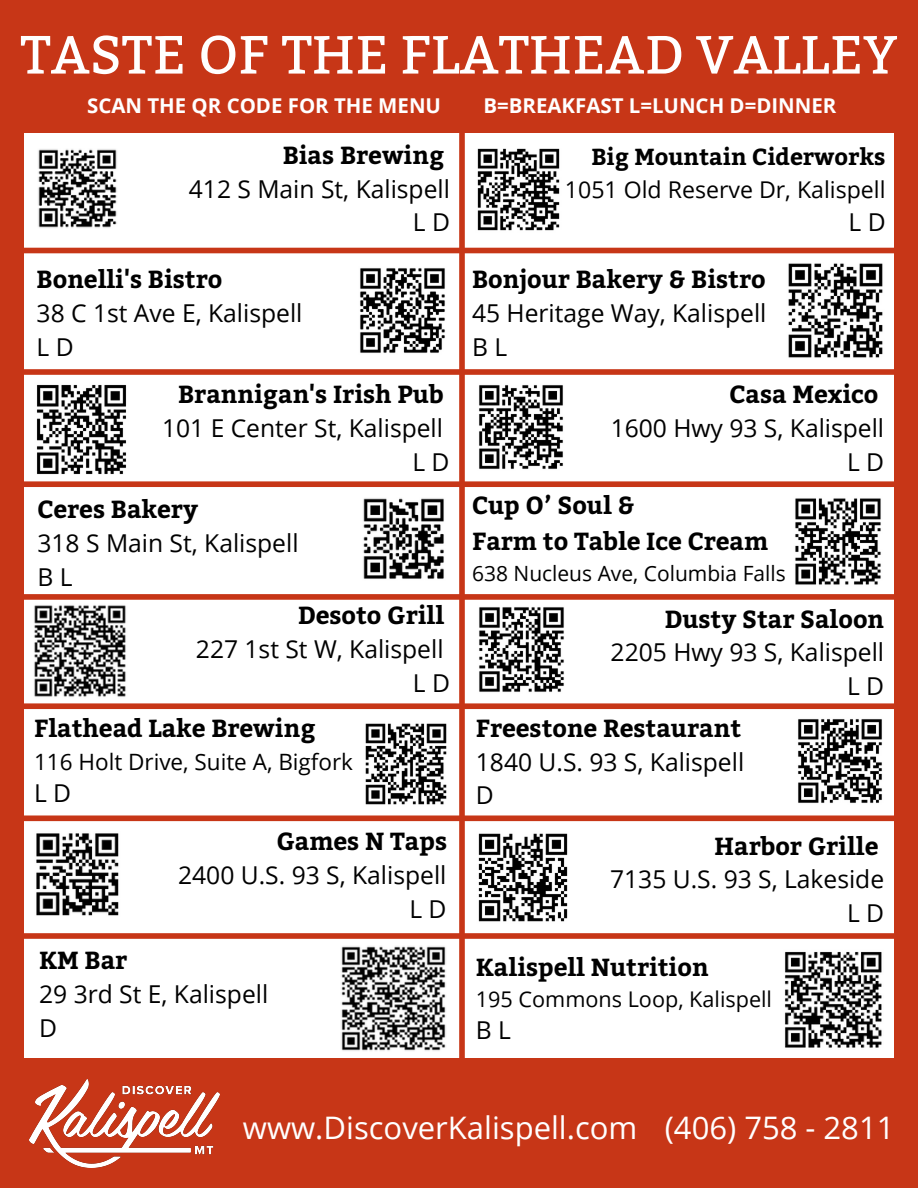
<style>
.page{position:relative;width:918px;height:1188px;background:#fff}
.page>*{position:absolute;margin:0;border:0;box-sizing:border-box;transform-origin:0 0}
.t1{font:53.7px "Bitter";color:#fff}
.t2{font:31.05px "Open Sans";color:#fff}
.t3{font:24.6px/33.8px "Open Sans";color:#000;text-align:right}
.t4{font:700 24.6px "Bitter";color:#000}
.t5{font:23.1px/32.7px "Open Sans";color:#000;text-align:right}
.t6{font:22.5px "Open Sans";color:#000}
.t7{font:21.6px "Open Sans";color:#000}
.t8{font:21px "Open Sans";color:#000}
.t9{font:700 20.4px "Open Sans";color:#fff}
.s1{font-family:"Bitter";font-weight:700}
</style>
<div class="page">
<img style="left:23px;top:133px;width:872px;height:926px">
<div style="left:0;top:0;width:918px;height:133px;background:#c73617"></div>
<div style="left:0;top:0;width:23px;height:1188px;background:#c73617"></div>
<div style="left:895px;top:0;width:23px;height:1188px;background:#c73617"></div>
<div style="left:0;top:1059px;width:918px;height:129px;background:#c73617"></div>
<img style="left:30px;top:1080px;width:190px;height:87px">
<div style="left:0;top:248px;width:909px;height:5px;background:#c73617"></div>
<div style="left:0;top:369px;width:909px;height:6px;background:#c73617"></div>
<div style="left:23px;top:481px;width:895px;height:6px;background:#c73617"></div>
<div style="left:16px;top:594px;width:886px;height:6px;background:#c73617"></div>
<div style="left:23px;top:815px;width:886px;height:6px;background:#c73617"></div>
<div style="left:459px;top:0;width:6px;height:1112px;background:#c73617"></div>
<img style="left:34px;top:147px;width:87px;height:83px">
<img style="left:361px;top:497px;width:86px;height:86px">
<img style="left:356px;top:265px;width:91px;height:90px">
<img style="left:33px;top:830px;width:89px;height:87px">
<img style="left:476px;top:149px;width:85px;height:84px">
<div style="left:23px;top:703px;width:886px;height:6px;background:#c73617"></div>
<img style="left:792px;top:716px;width:92px;height:89px">
<div style="left:16px;top:933px;width:886px;height:6px;background:#c73617"></div>
<img style="left:784px;top:948px;width:101px;height:101px">
<img style="left:784px;top:262px;width:101px;height:97px">
<img style="left:33px;top:382px;width:98px;height:93px">
<img style="left:476px;top:383px;width:89px;height:89px">
<img style="left:791px;top:494px;width:94px;height:94px">
<img style="left:33px;top:603px;width:96px;height:96px">
<img style="left:476px;top:606px;width:89px;height:90px">
<img style="left:363px;top:719px;width:85px;height:89px">
<img style="left:476px;top:830px;width:92px;height:95px">
<img style="left:338px;top:944px;width:109px;height:110px">
<h3 class="t1" style="left:20px;top:23px;width:879px">TASTE OF THE FLATHEAD VALLEY</h3>
<h3 class="t9" style="left:87px;top:92px;width:355px">SCAN THE QR CODE FOR THE MENU</h3>
<h3 class="t9" style="left:484px;top:92px;width:354px">B=BREAKFAST L=LUNCH D=DINNER</h3>
<p class="t5" style="left:565px;top:140px;width:322px"><span class="s1">Big Mountain Ciderworks<br></span>1051 Old Reserve Dr, Kalispell</p>
<p class="t3" style="left:849px;top:204px;width:39px">L D</p>
<h3 class="t3" style="left:189px;top:138px;width:263px"><span class="s1">Bias Brewing<br></span>412 S Main St, Kalispell<br>L D</h3>
<p class="t3" style="left:37px;top:262px;width:267px;text-align:left"><span class="s1">Bonelli's Bistro<br></span>38 C 1st Ave E, Kalispell<br>L D</p>
<h3 class="t3" style="left:472px;top:262px;width:296px;text-align:justify"><span class="s1">Bonjour Bakery &amp; Bistro </span>45 Heritage Way, Kalispell B L</h3>
<p class="t3" style="left:162px;top:377px;width:289px"><span class="s1">Brannigan's Irish Pub<br></span>101 E Center St, Kalispell<br>L D</p>
<h3 class="t3" style="left:611px;top:377px;width:275px"><span class="s1">Casa Mexico<br></span>1600 Hwy 93 S, Kalispell<br>L D</h3>
<h3 class="t3" style="left:37px;top:492px;width:263px;text-align:left"><span class="s1">Ceres Bakery<br></span>318 S Main St, Kalispell<br>B L</h3>
<p class="t3" style="left:196px;top:598px;width:256px"><span class="s1">Desoto Grill<br></span>227 1st St W, Kalispell<br>L D</p>
<p class="t4" style="left:472px;top:488px;width:164px">Cup O’ Soul &amp;</p>
<p class="t4" style="left:472px;top:524px;width:298px">Farm to Table Ice Cream</p>
<h3 class="t8" style="left:472px;top:558px;width:315px">638 Nucleus Ave, Columbia Falls</h3>
<p class="t3" style="left:611px;top:601px;width:275px"><span class="s1">Dusty Star Saloon<br></span>2205 Hwy 93 S, Kalispell<br>L D</p>
<p class="t4" style="left:34px;top:710px;width:283px">Flathead Lake Brewing</p>
<p class="t6" style="left:34px;top:746px;width:320px">116 Holt Drive, Suite A, Bigfork</p>
<p class="t3" style="left:34px;top:776px;width:39px">L D</p>
<p class="t3" style="left:178px;top:824px;width:271px"><span class="s1">Games N Taps<br></span>2400 U.S. 93 S, Kalispell<br>L D</p>
<p class="t3" style="left:476px;top:711px;width:270px;text-align:left"><span class="s1">Freestone Restaurant<br></span>1840 U.S. 93 S, Kalispell<br>D</p>
<p class="t3" style="left:610px;top:828px;width:276px"><span class="s1">Harbor Grille<br></span>7135 U.S. 93 S, Lakeside<br>L D</p>
<p class="t3" style="left:39px;top:943px;width:231px;text-align:left"><span class="s1">KM Bar<br></span>29 3rd St E, Kalispell<br>D</p>
<p class="t4" style="left:476px;top:949px;width:234px">Kalispell Nutrition</p>
<h2 class="t7" style="left:476px;top:984px;width:298px">195 Commons Loop, Kalispell</h2>
<h2 class="t3" style="left:476px;top:1013px;width:37px">B L</h2>
<h3 class="t2" style="left:243px;top:1106px;width:396px">www.DiscoverKalispell.com</h3>
<p class="t2" style="left:665px;top:1106px;width:231px">(406) 758 - 2811</p>
</div>
